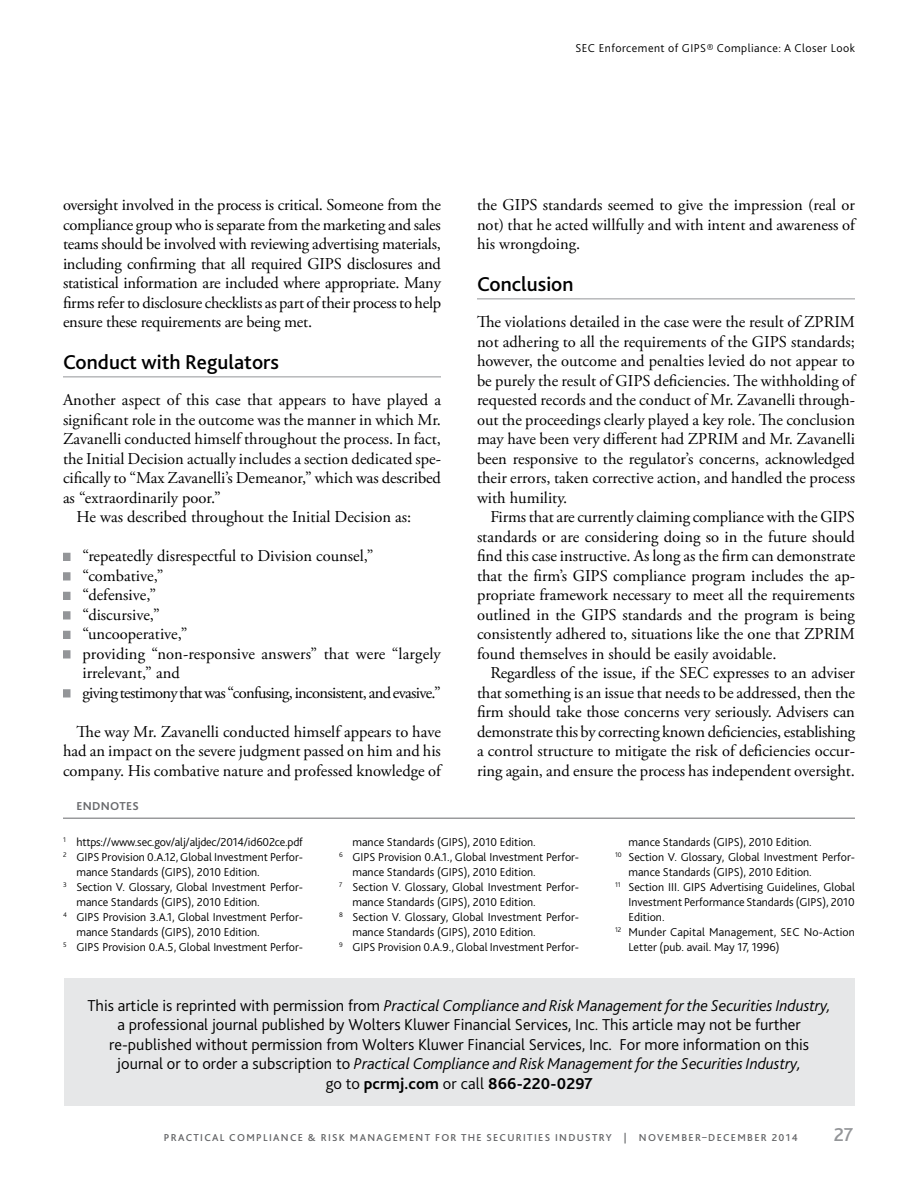
<style>
.page{position:relative;width:918px;height:1188px;background:#fff}
.page>*{position:absolute;margin:0;border:0;box-sizing:border-box;transform-origin:0 0}
.H2_A{font:500 21px "Bliss 2";color:#000}
.t1{font:500 19.5px "Bliss 2";color:#939598}
.Body_A{font:16.5px/19.5px "Adobe Garamond Pro";color:#000;text-align:justify}
.Body_A_f{font:16.5px/19.5px "Adobe Garamond Pro";color:#000;text-align:justify}
.t2{font:300 16.5px/19.5px "Bliss 2";color:#000;text-align:center}
.Bullet_A_i{font:16.5px/19.5px "Adobe Garamond Pro";color:#000}
.Bullet_A_i-2{font:16.5px "Adobe Garamond Pro";letter-spacing:-.04em;color:#000}
.Endnote{font:300 12px/15px "Bliss 2";color:#000}
.Running_H_A{font:300 12px "Bliss 2";letter-spacing:.04em;color:#000}
.Endnote_H1{font:700 12px "Bliss 2";letter-spacing:.025em;color:#696a6d}
.t3{font:500 10.5px "Bliss 2";letter-spacing:.125em;color:#636466}
.s1{font-style:italic}
.s2{font-weight:700}
</style>
<div class="page">
<hr style="left:63px;top:376px;width:378px;height:1px;background:#939598">
<div style="left:63px;top:553px;width:7px;height:8px;background:#939598"></div>
<div style="left:63px;top:572px;width:7px;height:8px;background:#939598"></div>
<div style="left:63px;top:592px;width:7px;height:8px;background:#939598"></div>
<div style="left:63px;top:611px;width:7px;height:9px;background:#939598"></div>
<div style="left:63px;top:631px;width:7px;height:8px;background:#939598"></div>
<div style="left:63px;top:650px;width:7px;height:8px;background:#939598"></div>
<div style="left:63px;top:689px;width:7px;height:9px;background:#939598"></div>
<hr style="left:477px;top:298px;width:378px;height:1px;background:#939598">
<hr style="left:63px;top:818px;width:792px;height:1px;background:#696a6d">
<div style="left:64px;top:978px;width:790px;height:128px;background:#e6e7e8"></div>
<p class="Running_H_A" style="left:575px;top:41px;width:281px">SEC Enforcement of GIPS® Compliance: A Closer Look</p>
<p class="Body_A" style="left:63px;top:196px;width:380px">oversight involved in the process is critical. Someone from the compliance group who is separate from the marketing and sales teams should be involved with reviewing advertising materials, including confirming that all required GIPS disclosures and statistical information are included where appropriate. Many firms refer to disclosure checklists as part of their process to help ensure these requirements are being met.</p>
<p class="H2_A" style="left:63px;top:349px;width:218px">Conduct with Regulators</p>
<p class="Body_A_f" style="left:63px;top:391px;width:380px">Another aspect of this case that appears to have played a significant role in the outcome was the manner in which Mr.<br>Zavanelli conducted himself throughout the process. In fact, the Initial Decision actually includes a section dedicated spe&shy;cifically to “Max Zavanelli’s Demeanor,” which was described as “extraordinarily poor.”</p>
<p class="Body_A" style="left:76px;top:508px;width:336px">He was described throughout the Initial Decision as:</p>
<p class="Bullet_A_i" style="left:82px;top:547px;width:293px">“repeatedly disrespectful to Division counsel,”</p>
<p class="Bullet_A_i" style="left:82px;top:566px;width:83px">“combative,”</p>
<p class="Bullet_A_i" style="left:82px;top:586px;width:75px">“defensive,”</p>
<p class="Bullet_A_i" style="left:82px;top:605px;width:79px">“discursive,”</p>
<p class="Bullet_A_i" style="left:82px;top:625px;width:107px">“uncooperative,”</p>
<p class="Bullet_A_i" style="left:82px;top:644px;width:360px">providing “non-responsive answers” that were “largely irrelevant,” and</p>
<p class="Bullet_A_i-2" style="left:82px;top:682px;width:360px">giving testimony that was “confusing, inconsistent, and evasive.”</p>
<p class="Body_A" style="left:63px;top:722px;width:380px;text-indent:14px">The way Mr. Zavanelli conducted himself appears to have had an impact on the severe judgment passed on him and his company. His combative nature and professed knowledge of</p>
<p class="Body_A" style="left:477px;top:196px;width:380px">the GIPS standards seemed to give the impression (real or not) that he acted willfully and with intent and awareness of his wrongdoing.</p>
<p class="H2_A" style="left:477px;top:271px;width:98px">Conclusion</p>
<p class="Body_A_f" style="left:477px;top:313px;width:380px">The violations detailed in the case were the result of ZPRIM not adhering to all the requirements of the GIPS standards; however, the outcome and penalties levied do not appear to be purely the result of GIPS deficiencies. The withholding of requested records and the conduct of Mr. Zavanelli through&shy;out the proceedings clearly played a key role. The conclusion may have been very different had ZPRIM and Mr. Zavanelli been responsive to the regulator’s concerns, acknowledged their errors, taken corrective action, and handled the process with humility.</p>
<p class="Body_A" style="left:477px;top:508px;width:380px;text-indent:14px">Firms that are currently claiming compliance with the GIPS standards or are considering doing so in the future should find this case instructive. As long as the firm can demonstrate that the firm’s GIPS compliance program includes the ap&shy;propriate framework necessary to meet all the requirements outlined in the GIPS standards and the program is being consistently adhered to, situations like the one that ZPRIM found themselves in should be easily avoidable.</p>
<p class="Body_A" style="left:477px;top:664px;width:380px;text-indent:14px">Regardless of the issue, if the SEC expresses to an adviser that something is an issue that needs to be addressed, then the firm should take those concerns very seriously. Advisers can demonstrate this by correcting known deficiencies, establishing a control structure to mitigate the risk of deficiencies occur&shy;ring again, and ensure the process has independent oversight.</p>
<p class="Endnote_H1" style="left:76px;top:799px;width:64px">ENDNOTES</p>
<p class="Endnote" style="left:63px;top:835px;width:241px"><sup>1</sup> https://www.sec.gov/alj/aljdec/2014/id602ce.pdf</p>
<p class="Endnote" style="left:76px;top:850px;width:228px;text-indent:-14px"><sup>2</sup> GIPS Provision 0.A.12, Global Investment Perfor&shy;mance Standards (GIPS), 2010 Edition.</p>
<p class="Endnote" style="left:76px;top:880px;width:228px;text-indent:-14px"><sup>3</sup> Section V. Glossary, Global Investment Perfor&shy;mance Standards (GIPS), 2010 Edition.</p>
<p class="Endnote" style="left:76px;top:910px;width:228px;text-indent:-14px"><sup>4</sup> GIPS Provision 3.A.1, Global Investment Perfor&shy;mance Standards (GIPS), 2010 Edition.</p>
<p class="Endnote" style="left:63px;top:940px;width:242px"><sup>5</sup> GIPS Provision 0.A.5, Global Investment Perfor-</p>
<p class="Endnote" style="left:352px;top:835px;width:185px">mance Standards (GIPS), 2010 Edition.</p>
<p class="Endnote" style="left:352px;top:850px;width:228px;text-indent:-14px"><sup>6</sup> GIPS Provision 0.A.1., Global Investment Perfor&shy;mance Standards (GIPS), 2010 Edition.</p>
<p class="Endnote" style="left:352px;top:880px;width:228px;text-indent:-14px"><sup>7</sup> Section V. Glossary, Global Investment Perfor&shy;mance Standards (GIPS), 2010 Edition.</p>
<p class="Endnote" style="left:352px;top:910px;width:228px;text-indent:-14px"><sup>8</sup> Section V. Glossary, Global Investment Perfor&shy;mance Standards (GIPS), 2010 Edition.</p>
<p class="Endnote" style="left:339px;top:940px;width:242px"><sup>9</sup> GIPS Provision 0.A.9., Global Investment Perfor-</p>
<p class="Endnote" style="left:628px;top:835px;width:185px">mance Standards (GIPS), 2010 Edition.</p>
<p class="Endnote" style="left:628px;top:850px;width:228px;text-indent:-14px"><sup>10</sup> Section V. Glossary, Global Investment Perfor&shy;mance Standards (GIPS), 2010 Edition.</p>
<p class="Endnote" style="left:628px;top:880px;width:228px;text-align:justify;text-indent:-14px"><sup>11</sup> Section III. GIPS Advertising Guidelines, Global Investment Performance Standards (GIPS), 2010<br>Edition.</p>
<p class="Endnote" style="left:628px;top:925px;width:228px;text-indent:-14px"><sup>12</sup> Munder Capital Management, SEC No-Action<br>Letter (pub. avail. May 17, 1996)</p>
<p class="t2" style="left:87px;top:995px;width:745px">This article is reprinted with permission from <span class="s1">Practical Compliance and Risk Management for the Securities Industry, </span>a professional journal published by Wolters Kluwer Financial Services, Inc. This article may not be further re-published without permission from Wolters Kluwer Financial Services, Inc. For more information on this journal or to order a subscription to <span class="s1">Practical Compliance and Risk Management for the Securities Industry,<br></span>go to <span class="s2">pcrmj.com</span> or call <span class="s2">866-220-0297</span></p>
<p class="t3" style="left:164px;top:1131px;width:635px">PRACTICAL COMPLIANCE &amp; RISK MANAGEMENT FOR THE SECURITIES INDUSTRY | NOVEMBER–DECEMBER 2014</p>
<p class="t1" style="left:834px;top:1123px;width:21px">27</p>
</div>
